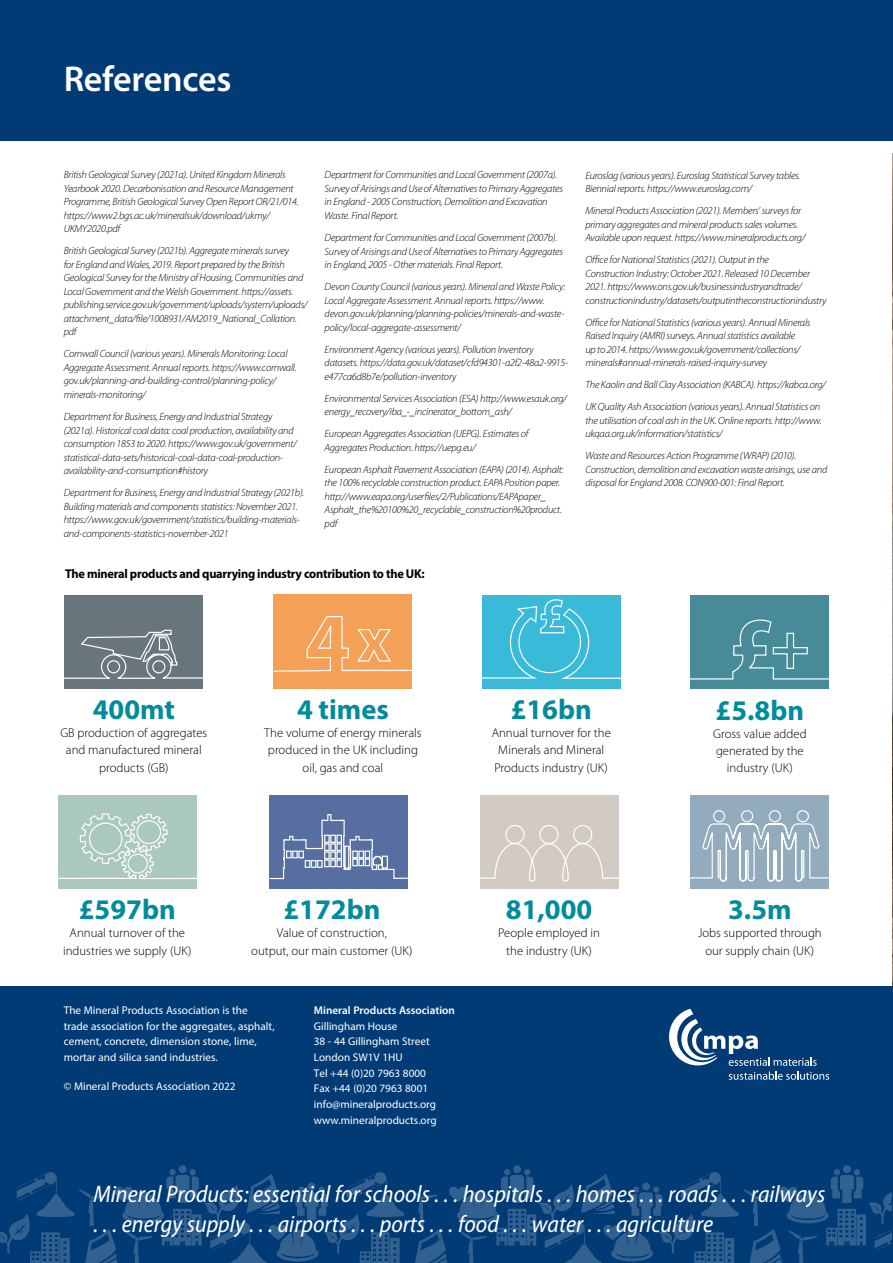
<style>
.page{position:relative;width:893px;height:1263px;background:#fff}
.page>*{position:absolute;margin:0;border:0;box-sizing:border-box;transform-origin:0 0}
.t1{font:600 36px "Myriad Pro";letter-spacing:-.01em;color:#fff}
.t2{font:700 28.5px "Myriad Pro";color:#008c9d}
.t3{font:italic semi-condensed 24px/30px "Myriad Pro";color:#fff}
.t4{font:300 12.75px/17.2px "Myriad Pro";color:#000;text-align:center}
.t5{font:700 12.75px "Myriad Pro";letter-spacing:-.02em;color:#000}
.t6{font:11.25px/15.8px "Myriad Pro";color:#fff}
.t7{font:600 11.25px "Myriad Pro";color:#fff}
.t8{font:italic 300 10.5px/13.5px "Myriad Pro";letter-spacing:-.02em;color:#000}
</style>
<div class="page">
<img style="left:892px;top:153px;width:1px;height:833px">
<div style="left:0;top:986px;width:893px;height:277px;background:#003b75"></div>
<svg style="left:669px;top:1009px;width:160px;height:71px"></svg>
<div style="left:179px;top:1165px;width:7px;height:8px;background:#326190;border-radius:50%"></div>
<div style="left:513px;top:1165px;width:8px;height:8px;background:#326190;border-radius:50%"></div>
<div style="left:843px;top:1165px;width:8px;height:8px;background:#326190;border-radius:50%"></div>
<div style="left:0;top:0;width:893px;height:140px;background:#003b75"></div>
<svg style="left:0;top:1169px;width:892px;height:94px"></svg>
<div style="left:65px;top:595px;width:138px;height:93px;background:#68757d"></div>
<svg style="left:65px;top:629px;width:138px;height:50px"></svg>
<div style="left:482px;top:595px;width:139px;height:93px;background:#3abad9"></div>
<svg style="left:482px;top:599px;width:139px;height:80px"></svg>
<div style="left:691px;top:595px;width:138px;height:94px;background:#468b97"></div>
<svg style="left:691px;top:619px;width:138px;height:61px"></svg>
<div style="left:58px;top:795px;width:139px;height:94px;background:#abc8c0"></div>
<svg style="left:58px;top:813px;width:139px;height:66px"></svg>
<div style="left:269px;top:795px;width:139px;height:94px;background:#566ea0"></div>
<svg style="left:269px;top:814px;width:139px;height:66px"></svg>
<div style="left:480px;top:795px;width:138px;height:94px;background:#d1cbc3"></div>
<svg style="left:480px;top:825px;width:138px;height:57px"></svg>
<div style="left:691px;top:795px;width:138px;height:94px;background:#92acbe"></div>
<svg style="left:691px;top:810px;width:138px;height:72px"></svg>
<div style="left:274px;top:595px;width:138px;height:94px;background:#f5a057"></div>
<svg style="left:273px;top:615px;width:139px;height:57px"></svg>
<h1 class="t1" style="left:64px;top:56px;width:169px">References</h1>
<p class="t8" style="left:64px;top:168px;width:236px">British Geological Survey (2021a). United Kingdom Minerals Yearbook 2020. Decarbonisation and Resource Management Programme, British Geological Survey Open Report OR/21/014. https://www2.bgs.ac.uk/mineralsuk/download/ukmy/ UKMY2020.pdf</p>
<p class="t8" style="left:64px;top:244px;width:245px">British Geological Survey (2021b). Aggregate minerals survey<br>for England and Wales, 2019. Report prepared by the British Geological Survey for the Ministry of Housing, Communities and Local Government and the Welsh Government. https://assets. publishing.service.gov.uk/government/uploads/system/uploads/ attachment_data/file/1008931/AM2019_National_Collation. pdf</p>
<p class="t8" style="left:64px;top:347px;width:234px">Cornwall Council (various years). Minerals Monitoring: Local Aggregate Assessment. Annual reports. https://www.cornwall. gov.uk/planning-and-building-control/planning-policy/ minerals-monitoring/</p>
<p class="t8" style="left:64px;top:410px;width:234px">Department for Business, Energy and Industrial Strategy (2021a). Historical coal data: coal production, availability and consumption 1853 to 2020. https://www.gov.uk/government/ statistical-data-sets/historical-coal-data-coal-production&shy;availability-and-consumption#history</p>
<p class="t8" style="left:64px;top:486px;width:242px">Department for Business, Energy and Industrial Strategy (2021b).<br>Building materials and components statistics: November 2021. https://www.gov.uk/government/statistics/building-materials&shy;and-components-statistics-november-2021</p>
<p class="t8" style="left:325px;top:168px;width:240px">Department for Communities and Local Government (2007a).<br>Survey of Arisings and Use of Alternatives to Primary Aggregates in England - 2005 Construction, Demolition and Excavation Waste. Final Report.</p>
<p class="t8" style="left:325px;top:231px;width:240px">Department for Communities and Local Government (2007b).<br>Survey of Arisings and Use of Alternatives to Primary Aggregates in England, 2005 - Other materials. Final Report.</p>
<p class="t8" style="left:325px;top:280px;width:242px">Devon County Council (various years). Mineral and Waste Policy:<br>Local Aggregate Assessment. Annual reports. https://www. devon.gov.uk/planning/planning-policies/minerals-and-waste&shy;policy/local-aggregate-assessment/</p>
<p class="t8" style="left:325px;top:342px;width:245px">Environment Agency (various years). Pollution Inventory datasets. https://data.gov.uk/dataset/cfd94301-a2f2-48a2-9915- e477ca6d8b7e/pollution-inventory</p>
<p class="t8" style="left:325px;top:391px;width:244px">Environmental Services Association (ESA) http://www.esauk.org/ energy_recovery/iba_-_incinerator_bottom_ash/</p>
<p class="t8" style="left:325px;top:427px;width:206px">European Aggregates Association (UEPG). Estimates of<br>Aggregates Production. https://uepg.eu/</p>
<p class="t8" style="left:325px;top:462px;width:240px">European Asphalt Pavement Association (EAPA) (2014). Asphalt: the 100% recyclable construction product. EAPA Position paper. http://www.eapa.org/userfiles/2/Publications/EAPApaper_ Asphalt_the%20100%20_recyclable_construction%20product. pdf</p>
<p class="t5" style="left:65px;top:565px;width:361px">The mineral products and quarrying industry contribution to the UK:</p>
<p class="t8" style="left:585px;top:168px;width:217px">Euroslag (various years). Euroslag Statistical Survey tables.<br>Biennial reports. https://www.euroslag.com/</p>
<p class="t8" style="left:585px;top:204px;width:222px">Mineral Products Association (2021). Members’ surveys for primary aggregates and mineral products sales volumes.<br>Available upon request. https://www.mineralproducts.org/</p>
<p class="t8" style="left:585px;top:253px;width:242px">Office for National Statistics (2021). Output in the<br>Construction Industry: October 2021. Released 10 December 2021. https://www.ons.gov.uk/businessindustryandtrade/ constructionindustry/datasets/outputintheconstructionindustry</p>
<p class="t8" style="left:585px;top:315px;width:227px">Office for National Statistics (various years). Annual Minerals Raised Inquiry (AMRI) surveys. Annual statistics available<br>up to 2014. https://www.gov.uk/government/collections/ minerals#annual-minerals-raised-inquiry-survey</p>
<p class="t8" style="left:585px;top:373px;width:242px;line-height:22px">The Kaolin and Ball Clay Association (KABCA). https://kabca.org/<br>UK Quality Ash Association (various years). Annual Statistics on</p>
<p class="t8" style="left:585px;top:413px;width:238px">the utilisation of coal ash in the UK. Online reports. http://www. ukqaa.org.uk/information/statistics/</p>
<p class="t8" style="left:585px;top:449px;width:243px">Waste and Resources Action Programme (WRAP) (2010).<br>Construction, demolition and excavation waste arisings, use and disposal for England 2008. CON900-001: Final Report.</p>
<h2 class="t2" style="left:93px;top:691px;width:84px">400mt</h2>
<p class="t4" style="left:60px;top:724px;width:148px">GB production of aggregates and manufactured mineral products (GB)</p>
<h2 class="t2" style="left:297px;top:691px;width:93px">4 times</h2>
<p class="t4" style="left:264px;top:724px;width:159px">The volume of energy minerals produced in the UK including oil, gas and coal</p>
<h2 class="t2" style="left:511px;top:691px;width:83px">£16bn</h2>
<p class="t4" style="left:492px;top:724px;width:121px;text-align:left">Annual turnover for the<br>Minerals and Mineral<br>Products industry (UK)</p>
<h2 class="t2" style="left:79px;top:891px;width:99px">£597bn</h2>
<p class="t4" style="left:63px;top:925px;width:130px">Annual turnover of the industries we supply (UK)</p>
<h2 class="t2" style="left:283px;top:891px;width:99px">£172bn</h2>
<p class="t4" style="left:251px;top:925px;width:163px">Value of construction,<br>output, our main customer (UK)</p>
<p class="t6" style="left:64px;top:1002px;width:212px">The Mineral Products Association is the trade association for the aggregates, asphalt, cement, concrete, dimension stone, lime, mortar and silica sand industries.</p>
<p class="t6" style="left:64px;top:1078px;width:173px">© Mineral Products Association 2022</p>
<p class="t7" style="left:314px;top:1003px;width:143px">Mineral Products Association</p>
<p class="t6" style="left:314px;top:1018px;width:124px">Gillingham House<br>38 - 44 Gillingham Street<br>London SW1V 1HU<br>Tel +44 (0)20 7963 8000<br>Fax +44 (0)20 7963 8001 info@mineralproducts.org www.mineralproducts.org</p>
<h2 class="t2" style="left:506px;top:891px;width:88px">81,000</h2>
<p class="t4" style="left:498px;top:925px;width:103px">People employed in the industry (UK)</p>
<h2 class="t2" style="left:716px;top:692px;width:90px">£5.8bn</h2>
<p class="t4" style="left:713px;top:725px;width:95px">Gross value added generated by the industry (UK)</p>
<h2 class="t2" style="left:728px;top:891px;width:65px">3.5m</h2>
<p class="t4" style="left:698px;top:925px;width:125px">Jobs supported through our supply chain (UK)</p>
<h3 class="t3" style="left:94px;top:1179px;width:733px">Mineral Products: essential for schools . . . hospitals . . . homes . . . roads . . . railways . . . energy supply . . . airports . . . ports . . . food . . . water . . . agriculture</h3>
</div>
